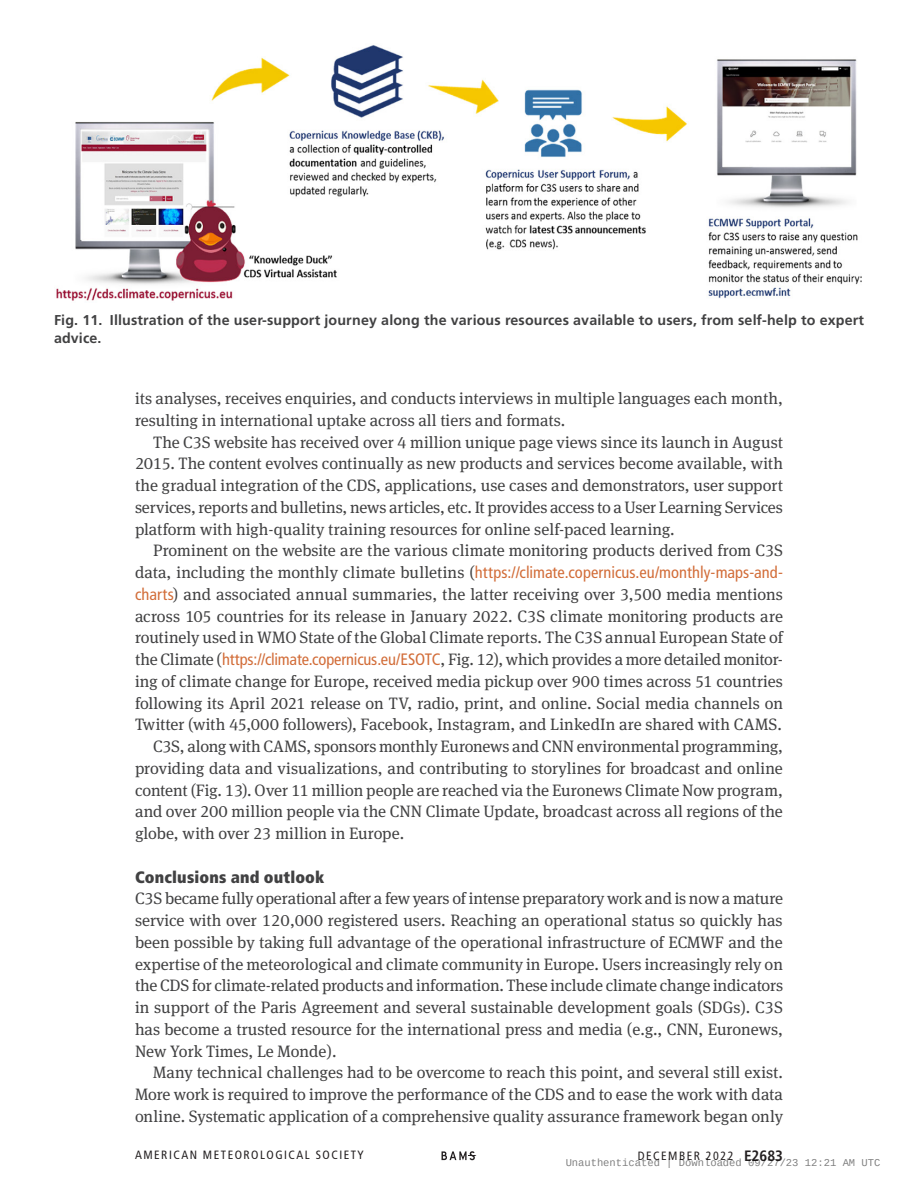
<style>
.page{position:relative;width:918px;height:1188px;background:#fff}
.page>*{position:absolute;margin:0;border:0;box-sizing:border-box;transform-origin:0 0}
.t1{font:16.5px/21.8px "Meta Serif Pro";color:#414142;text-align:justify}
.t2{font:16.5px "Meta Serif Pro";letter-spacing:-.02em;color:#414142}
.t3{font:condensed 16.5px "Frutiger LT Pro";color:#d26d39}
.t4{font:900 condensed 16.5px "Frutiger LT Pro";letter-spacing:.01em;color:#414142}
.t5{font:700 14.25px/18px "Frutiger LT Pro";letter-spacing:.01em;color:#414142}
.t6{font:condensed 12px "Frutiger LT Pro";letter-spacing:.125em;color:#231f20}
.t7{font:10.5px "Liberation Mono";color:rgb(0 0 0/.5)}
.s1{font-family:"Meta Serif Pro";font-stretch:normal;color:#414142}
.s2{font-family:"Frutiger LT Pro";font-stretch:condensed;color:#d26d39}
.s3{font-weight:700;font-size:15px}
</style>
<div class="page">
<svg style="left:442px;top:1151px;width:34px;height:9px"></svg>
<img style="left:56px;top:45px;width:806px;height:256px">
<p class="t5" style="left:54px;top:311px;width:811px">Fig. 11. Illustration of the user-support journey along the various resources available to users, from self-help to expert advice.</p>
<p class="t1" style="left:135px;top:387px;width:650px">its analyses, receives enquiries, and conducts interviews in multiple languages each month, resulting in international uptake across all tiers and formats.</p>
<p class="t1" style="left:135px;top:430px;width:650px;text-indent:18px">The C3S website has received over 4 million unique page views since its launch in August 2015. The content evolves continually as new products and services become available, with the gradual integration of the CDS, applications, use cases and demonstrators, user support services, reports and bulletins, news articles, etc. It provides access to a User Learning Services platform with high-quality training resources for online self-paced learning.</p>
<p class="t1" style="left:153px;top:539px;width:631px">Prominent on the website are the various climate monitoring products derived from C3S</p>
<p class="t3" style="left:135px;top:563px;width:650px"><span class="s1">data, including the monthly climate bulletins (</span>https://climate.copernicus.eu/monthly-maps-and-</p>
<p class="t1" style="left:135px;top:583px;width:650px"><span class="s2">charts</span>) and associated annual summaries, the latter receiving over 3,500 media mentions</p>
<p class="t1" style="left:135px;top:604px;width:649px">across 105 countries for its release in January 2022. C3S climate monitoring products are</p>
<p class="t1" style="left:135px;top:626px;width:649px">routinely used in WMO State of the Global Climate reports. The C3S annual European State of</p>
<p class="t2" style="left:135px;top:648px;width:650px">the Climate (<span class="s2">https://climate.copernicus.eu/ESOTC</span>, Fig. 12), which provides a more detailed monitor-</p>
<p class="t1" style="left:135px;top:670px;width:650px">ing of climate change for Europe, received media pickup over 900 times across 51 countries</p>
<p class="t1" style="left:135px;top:691px;width:650px">following its April 2021 release on TV, radio, print, and online. Social media channels on</p>
<p class="t1" style="left:135px;top:713px;width:648px">Twitter (with 45,000 followers), Facebook, Instagram, and LinkedIn are shared with CAMS.</p>
<p class="t1" style="left:153px;top:735px;width:631px">C3S, along with CAMS, sponsors monthly Euronews and CNN environmental programming,</p>
<p class="t1" style="left:135px;top:757px;width:649px">providing data and visualizations, and contributing to storylines for broadcast and online</p>
<p class="t1" style="left:135px;top:778px;width:649px">content (Fig. 13). Over 11 million people are reached via the Euronews Climate Now program,</p>
<p class="t1" style="left:135px;top:800px;width:649px">and over 200 million people via the CNN Climate Update, broadcast across all regions of the</p>
<p class="t1" style="left:135px;top:822px;width:271px">globe, with over 23 million in Europe.</p>
<p class="t4" style="left:135px;top:867px;width:191px">Conclusions and outlook</p>
<p class="t1" style="left:135px;top:887px;width:650px">C3S became fully operational after a few years of intense preparatory work and is now a mature service with over 120,000 registered users. Reaching an operational status so quickly has been possible by taking full advantage of the operational infrastructure of ECMWF and the expertise of the meteorological and climate community in Europe. Users increasingly rely on the CDS for climate-related products and information. These include climate change indicators in support of the Paris Agreement and several sustainable development goals (SDGs). C3S has become a trusted resource for the international press and media (e.g., CNN, Euronews, New York Times, Le Monde).</p>
<p class="t1" style="left:135px;top:1061px;width:650px;text-indent:18px">Many technical challenges had to be overcome to reach this point, and several still exist.<br>More work is required to improve the performance of the CDS and to ease the work with data online. Systematic application of a comprehensive quality assurance framework began only</p>
<p class="t6" style="left:135px;top:1148px;width:230px">AMERICAN METEOROLOGICAL SOCIETY</p>
<p class="t6" style="left:638px;top:1149px;width:147px">DECEMBER 2022 <span class="s3">E2683</span></p>
<p class="t7" style="left:566px;top:1157px;width:316px">Unauthenticated | Downloaded 09/27/23 12:21 AM UTC</p>
</div>
